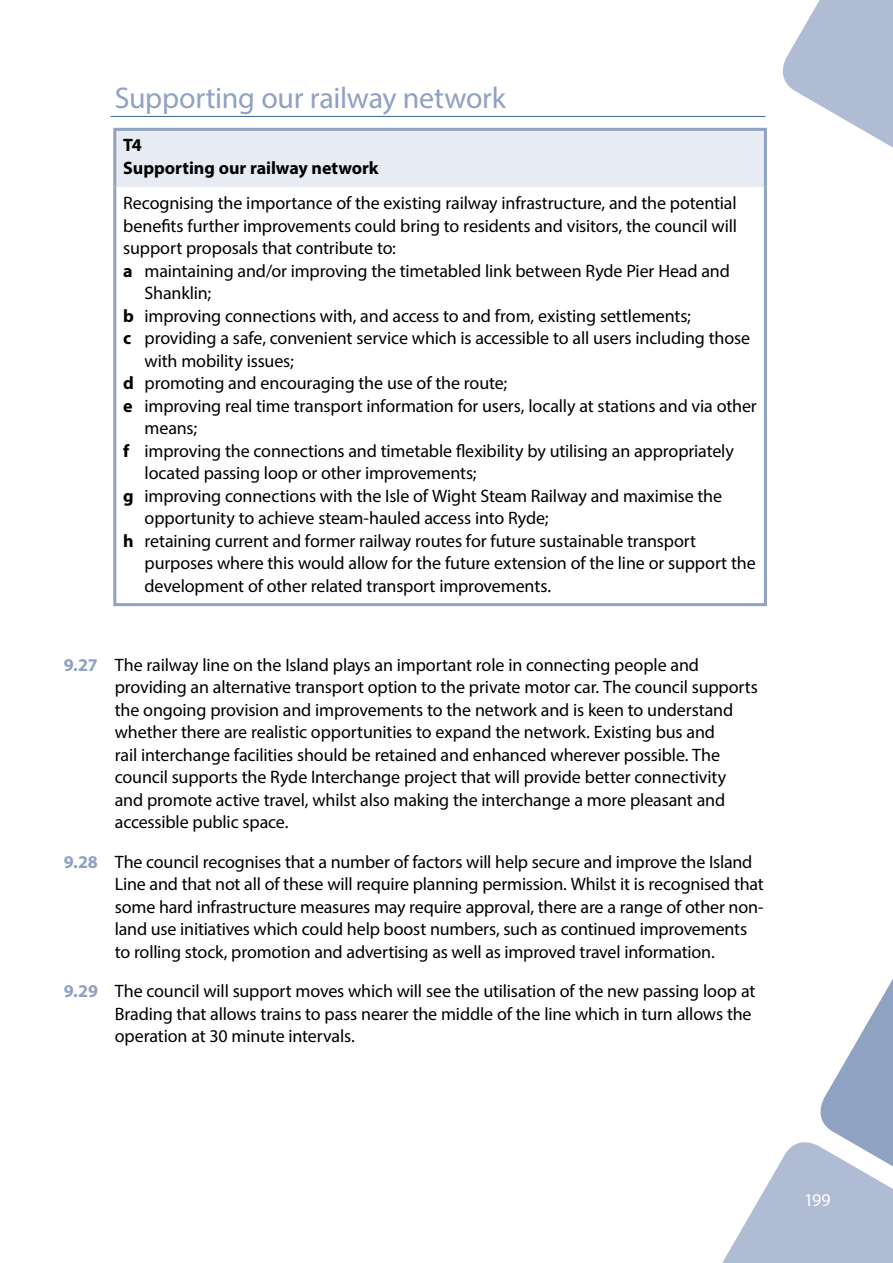
<style>
.page{position:relative;width:893px;height:1263px;background:#fff}
.page>*{position:absolute;margin:0;border:0;box-sizing:border-box;transform-origin:0 0}
.t1{font:30px "Myriad Pro";letter-spacing:-.01em;color:#8fa2c2}
.t2{font:18px/22.5px "Myriad Pro";letter-spacing:-.01em;color:#000}
.t3{font:700 18px/22.5px "Myriad Pro";color:#000}
.t4{font:18px "Myriad Pro";color:#fff}
.s1{font-weight:700}
.s2{font-weight:700;color:#8fa2c2}
</style>
<div class="page">
<svg style="left:722px;top:979px;width:171px;height:284px"></svg>
<svg style="left:783px;top:0;width:110px;height:148px"></svg>
<hr style="left:111px;top:116px;width:654px;height:1px;background:#3e6496">
<div style="left:115px;top:129px;width:650px;height:58px;background:#e7ebf3"></div>
<div style="left:113px;top:128px;width:654px;height:60px;border:3px solid #8fa2c2"></div>
<div style="left:113px;top:186px;width:654px;height:420px;border:3px solid #8fa2c2"></div>
<h1 class="t1" style="left:115px;top:79px;width:393px">Supporting our railway network</h1>
<p class="t3" style="left:123px;top:133px;width:257px">T4<br>Supporting our railway network</p>
<p class="t2" style="left:123px;top:191px;width:615px">Recognising the importance of the existing railway infrastructure, and the potential</p>
<p class="t2" style="left:123px;top:214px;width:615px">benefits further improvements could bring to residents and visitors, the council will</p>
<p class="t2" style="left:123px;top:236px;width:274px">support proposals that contribute to:</p>
<p class="t2" style="left:123px;top:259px;width:608px"><span class="s1">a</span> maintaining and/or improving the timetabled link between Ryde Pier Head and</p>
<p class="t2" style="left:145px;top:281px;width:68px">Shanklin;</p>
<p class="t2" style="left:123px;top:304px;width:569px"><span class="s1">b</span> improving connections with, and access to and from, existing settlements;</p>
<p class="t2" style="left:123px;top:326px;width:628px"><span class="s1">c</span> providing a safe, convenient service which is accessible to all users including those</p>
<p class="t2" style="left:145px;top:349px;width:151px">with mobility issues;</p>
<p class="t2" style="left:123px;top:371px;width:385px"><span class="s1">d</span> promoting and encouraging the use of the route;</p>
<p class="t2" style="left:123px;top:394px;width:635px"><span class="s1">e</span> improving real time transport information for users, locally at stations and via other</p>
<p class="t2" style="left:145px;top:416px;width:54px">means;</p>
<p class="t2" style="left:123px;top:439px;width:612px"><span class="s1">f</span> improving the connections and timetable flexibility by utilising an appropriately</p>
<p class="t2" style="left:145px;top:461px;width:334px">located passing loop or other improvements;</p>
<p class="t2" style="left:123px;top:484px;width:600px"><span class="s1">g</span> improving connections with the Isle of Wight Steam Railway and maximise the</p>
<p class="t2" style="left:145px;top:506px;width:405px">opportunity to achieve steam-hauled access into Ryde;</p>
<p class="t2" style="left:123px;top:529px;width:574px"><span class="s1">h</span> retaining current and former railway routes for future sustainable transport</p>
<p class="t2" style="left:145px;top:551px;width:613px">purposes where this would allow for the future extension of the line or support the</p>
<p class="t2" style="left:145px;top:574px;width:408px">development of other related transport improvements.</p>
<p class="t2" style="left:115px;top:653px;width:645px;text-indent:-51px"><span class="s2">9.27</span> The railway line on the Island plays an important role in connecting people and providing an alternative transport option to the private motor car. The council supports the ongoing provision and improvements to the network and is keen to understand whether there are realistic opportunities to expand the network. Existing bus and<br>rail interchange facilities should be retained and enhanced wherever possible. The council supports the Ryde Interchange project that will provide better connectivity and promote active travel, whilst also making the interchange a more pleasant and accessible public space.</p>
<p class="t2" style="left:115px;top:850px;width:650px;text-indent:-51px"><span class="s2">9.28</span> The council recognises that a number of factors will help secure and improve the Island Line and that not all of these will require planning permission. Whilst it is recognised that some hard infrastructure measures may require approval, there are a range of other non&shy;land use initiatives which could help boost numbers, such as continued improvements to rolling stock, promotion and advertising as well as improved travel information.</p>
<p class="t2" style="left:115px;top:980px;width:642px;text-indent:-51px"><span class="s2">9.29</span> The council will support moves which will see the utilisation of the new passing loop at<br>Brading that allows trains to pass nearer the middle of the line which in turn allows the operation at 30 minute intervals.</p>
<p class="t4" style="left:804px;top:1189px;width:28px">199</p>
</div>
